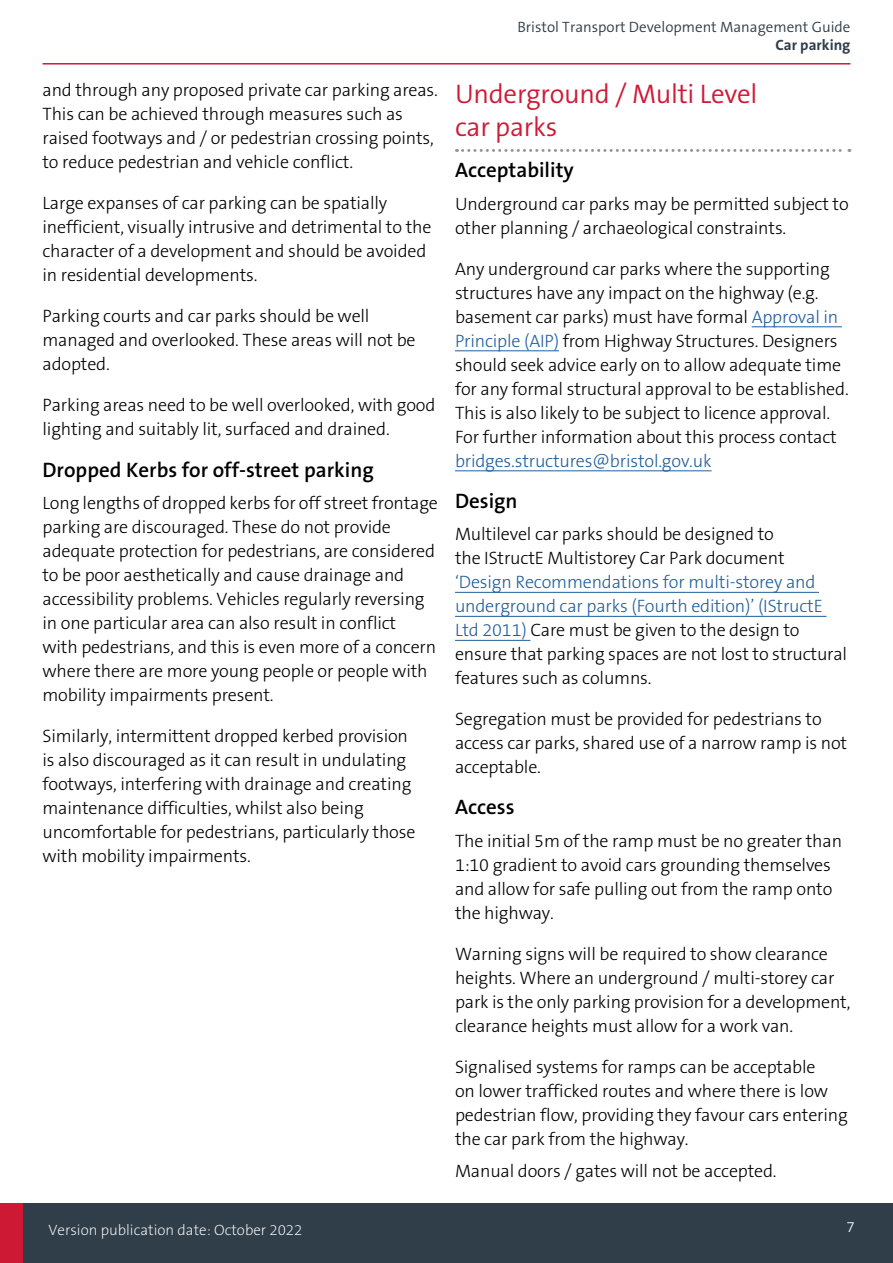
<style>
.page{position:relative;width:893px;height:1263px;background:#fff}
.page>*{position:absolute;margin:0;border:0;box-sizing:border-box;transform-origin:0 0}
.H2_Sub_heads{font:300 27px/33px "The Sans B4";letter-spacing:-.01em;color:#ce1935}
.H3_Sub_subs{font:600 21px "The Sans B6";color:#000}
.P_Body{font:300 18px/24px "The Sans B3";letter-spacing:-.01em;color:#000}
.t1{font:300 15px "The Sans B4";color:#303e49}
.t2{font:200 15px "The Sans B2";color:#fff}
.t3{font:700 15px "The Sans B7";color:#303e49}
.t4{font:300 15px "The Sans B3";color:#fff}
.s1{color:#215e9e}
</style>
<div class="page">
<hr style="left:43px;top:63px;width:807px;height:2px;background:#ce1935">
<div style="left:0;top:1203px;width:893px;height:60px;background:#303e49"></div>
<div style="left:0;top:1203px;width:23px;height:60px;background:#ce1935"></div>
<svg style="left:456px;top:149px;width:394px;height:3px"></svg>
<hr style="left:752px;top:326px;width:90px;height:1px;background:#215e9e">
<hr style="left:455px;top:350px;width:104px;height:1px;background:#215e9e">
<hr style="left:455px;top:470px;width:257px;height:1px;background:#215e9e">
<hr style="left:455px;top:592px;width:364px;height:1px;background:#215e9e">
<hr style="left:455px;top:616px;width:371px;height:1px;background:#215e9e">
<hr style="left:455px;top:640px;width:75px;height:1px;background:#215e9e">
<p class="P_Body" style="left:43px;top:79px;width:397px">and through any proposed private car parking areas.<br>This can be achieved through measures such as raised footways and / or pedestrian crossing points, to reduce pedestrian and vehicle conflict.</p>
<p class="P_Body" style="left:43px;top:192px;width:390px">Large expanses of car parking can be spatially inefficient, visually intrusive and detrimental to the character of a development and should be avoided in residential developments.</p>
<p class="P_Body" style="left:43px;top:305px;width:375px">Parking courts and car parks should be well managed and overlooked. These areas will not be adopted.</p>
<p class="P_Body" style="left:43px;top:394px;width:394px">Parking areas need to be well overlooked, with good lighting and suitably lit, surfaced and drained.</p>
<h3 class="H3_Sub_subs" style="left:43px;top:458px;width:333px">Dropped Kerbs for off-street parking</h3>
<p class="P_Body" style="left:43px;top:492px;width:397px">Long lengths of dropped kerbs for off street frontage parking are discouraged. These do not provide adequate protection for pedestrians, are considered to be poor aesthetically and cause drainage and accessibility problems. Vehicles regularly reversing in one particular area can also result in conflict<br>with pedestrians, and this is even more of a concern where there are more young people or people with mobility impairments present.</p>
<p class="P_Body" style="left:43px;top:725px;width:374px">Similarly, intermittent dropped kerbed provision is also discouraged as it can result in undulating footways, interfering with drainage and creating maintenance difficulties, whilst also being uncomfortable for pedestrians, particularly those with mobility impairments.</p>
<p class="t1" style="left:517px;top:19px;width:335px">Bristol Transport Development Management Guide</p>
<p class="t3" style="left:775px;top:37px;width:77px">Car parking</p>
<h2 class="H2_Sub_heads" style="left:455px;top:79px;width:304px">Underground / Multi Level car parks</h2>
<h3 class="H3_Sub_subs" style="left:455px;top:159px;width:120px">Acceptability</h3>
<p class="P_Body" style="left:455px;top:192px;width:395px">Underground car parks may be permitted subject to other planning / archaeological constraints.</p>
<p class="P_Body" style="left:455px;top:257px;width:395px">Any underground car parks where the supporting structures have any impact on the highway (e.g. basement car parks) must have formal <span class="s1">Approval in Principle (AIP)</span> from Highway Structures. Designers should seek advice early on to allow adequate time for any formal structural approval to be established.<br>This is also likely to be subject to licence approval.<br>For further information about this process contact <span class="s1">bridges.structures@bristol.gov.uk</span></p>
<h3 class="H3_Sub_subs" style="left:455px;top:490px;width:64px">Design</h3>
<p class="P_Body" style="left:455px;top:523px;width:394px">Multilevel car parks should be designed to<br>the IStructE Multistorey Car Park document<br><span class="s1">‘Design Recommendations for multi-storey and underground car parks (Fourth edition)’ (IStructE Ltd 2011)</span> Care must be given to the design to ensure that parking spaces are not lost to structural features such as columns.</p>
<p class="P_Body" style="left:455px;top:708px;width:394px">Segregation must be provided for pedestrians to access car parks, shared use of a narrow ramp is not acceptable.</p>
<h3 class="H3_Sub_subs" style="left:455px;top:796px;width:61px">Access</h3>
<p class="P_Body" style="left:455px;top:829px;width:389px">The initial 5m of the ramp must be no greater than 1:10 gradient to avoid cars grounding themselves and allow for safe pulling out from the ramp onto the highway.</p>
<p class="P_Body" style="left:455px;top:942px;width:397px">Warning signs will be required to show clearance heights. Where an underground / multi-storey car park is the only parking provision for a development, clearance heights must allow for a work van.</p>
<p class="P_Body" style="left:455px;top:1055px;width:394px">Signalised systems for ramps can be acceptable<br>on lower trafficked routes and where there is low pedestrian flow, providing they favour cars entering the car park from the highway.</p>
<p class="P_Body" style="left:455px;top:1160px;width:323px">Manual doors / gates will not be accepted.</p>
<p class="t2" style="left:48px;top:1222px;width:255px">Version publication date: October 2022</p>
<p class="t4" style="left:846px;top:1219px;width:10px">7</p>
</div>
